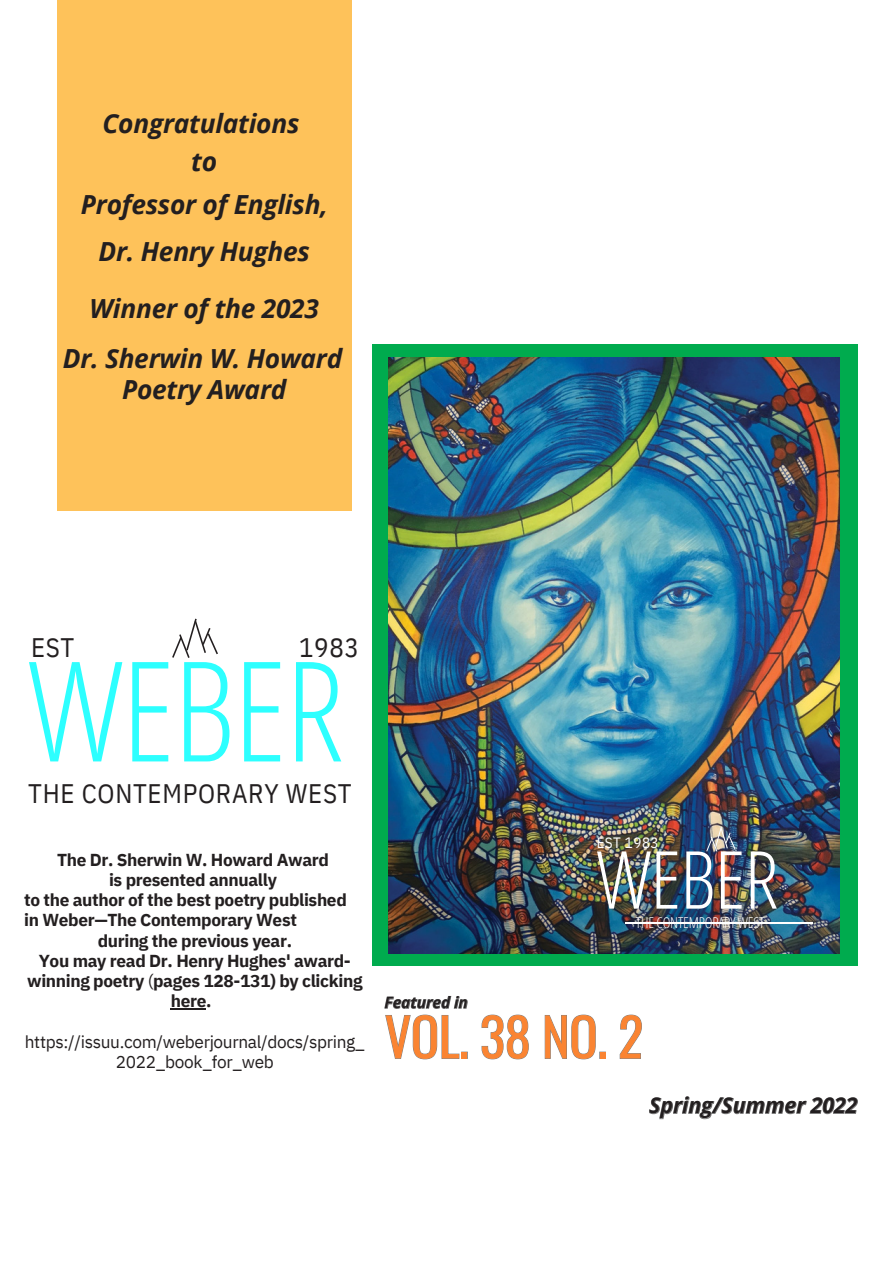
<style>
.page{position:relative;width:893px;height:1264px;background:#fff}
.page>*{position:absolute;margin:0;border:0;box-sizing:border-box;transform-origin:0 0}
.t1{font:300 139.05px "Open Sans Condensed";letter-spacing:-.01em;color:#2dffff}
.t2{font:300 80.1px "Open Sans Condensed";letter-spacing:-.01em;color:#fff}
.t3{font:52.95px "Oswald";letter-spacing:-.01em;color:#fa8432}
.t4{font:26.7px "IBM Plex Sans Cond";letter-spacing:.025em;color:#231f20}
.t5{font:italic 700 26.25px/37.5px "Open Sans";letter-spacing:-.01em;color:#231f20;text-align:center}
.t6{font:italic 700 21.6px "Open Sans";letter-spacing:-.01em;color:#231f20}
.t7{font:700 17.25px "IBM Plex Sans";letter-spacing:-.02em;color:#231f20}
.t8{font:17.25px/20.2px "IBM Plex Sans";letter-spacing:-.02em;color:#231f20;text-align:center}
.t9{font:italic 700 15.6px "Open Sans";letter-spacing:-.01em;color:#231f20}
.t10{font:300 15px "Open Sans Condensed";letter-spacing:-.01em;color:#fff}
.t11{font:15px "IBM Plex Sans Cond";letter-spacing:.025em;color:#fff}
.s1{font-weight:400}
</style>
<div class="page">
<div style="left:372px;top:344px;width:485px;height:621px;background:#00ab4e"></div>
<img style="left:389px;top:357px;width:450px;height:596px">
<div style="left:57px;top:0;width:294px;height:510px;background:#fec25a"></div>
<svg style="left:172px;top:618px;width:46px;height:40px"></svg>
<hr style="left:625px;top:922px;width:187px;height:1px;background:#fff">
<svg style="left:706px;top:826px;width:29px;height:25px"></svg>
<svg style="left:384px;top:996px;width:258px;height:63px"></svg>
<svg style="left:649px;top:1096px;width:209px;height:23px"></svg>
<hr style="left:171px;top:1008px;width:35px;height:1px;background:#231f20">
<h3 class="t5" style="left:102px;top:104px;width:198px">Congratulations to</h3>
<h3 class="t5" style="left:81px;top:179px;width:248px;line-height:47.7px">Professor of English,<br>Dr. Henry Hughes</h3>
<h3 class="t5" style="left:63px;top:283px;width:281px;line-height:49.7px">Winner of the 2023<br>Dr. Sherwin W. Howard</h3>
<h3 class="t5" style="left:122px;top:370px;width:166px">Poetry Award</h3>
<h3 class="t4" style="left:31px;top:629px;width:45px">EST</h3>
<h3 class="t4" style="left:299px;top:629px;width:61px">1983</h3>
<h1 class="t1" style="left:28px;top:613px;width:317px">WEBER</h1>
<h3 class="t4" style="left:28px;top:776px;width:325px">THE CONTEMPORARY WEST</h3>
<p class="t7" style="left:57px;top:847px;width:273px">The Dr. Sherwin W. Howard Award</p>
<p class="t7" style="left:109px;top:868px;width:169px">is presented annually</p>
<p class="t7" style="left:24px;top:888px;width:324px">to the author of the best poetry published</p>
<p class="t7" style="left:24px;top:908px;width:274px">in Weber—The Contemporary West</p>
<p class="t7" style="left:98px;top:928px;width:196px">during the previous year.</p>
<p class="t7" style="left:39px;top:949px;width:314px">You may read Dr. Henry Hughes' award-</p>
<p class="t7" style="left:27px;top:969px;width:337px">winning poetry <span class="s1">(</span>pages 128-131) by clicking</p>
<p class="t7" style="left:171px;top:989px;width:42px">here.</p>
<p class="t8" style="left:25px;top:1031px;width:341px">https://issuu.com/weberjournal/docs/spring_<br>2022_book_for_web</p>
<p class="t11" style="left:596px;top:832px;width:63px">EST 1983</p>
<h2 class="t2" style="left:596px;top:823px;width:183px">WEBER</h2>
<p class="t10" style="left:636px;top:911px;width:130px">THE CONTEMPORARY WEST</p>
<p class="t9" style="left:384px;top:991px;width:85px">Featured in</p>
<h3 class="t3" style="left:384px;top:995px;width:260px">VOL. 38 NO. 2</h3>
<p class="t6" style="left:649px;top:1090px;width:210px">Spring/Summer 2022</p>
</div>
